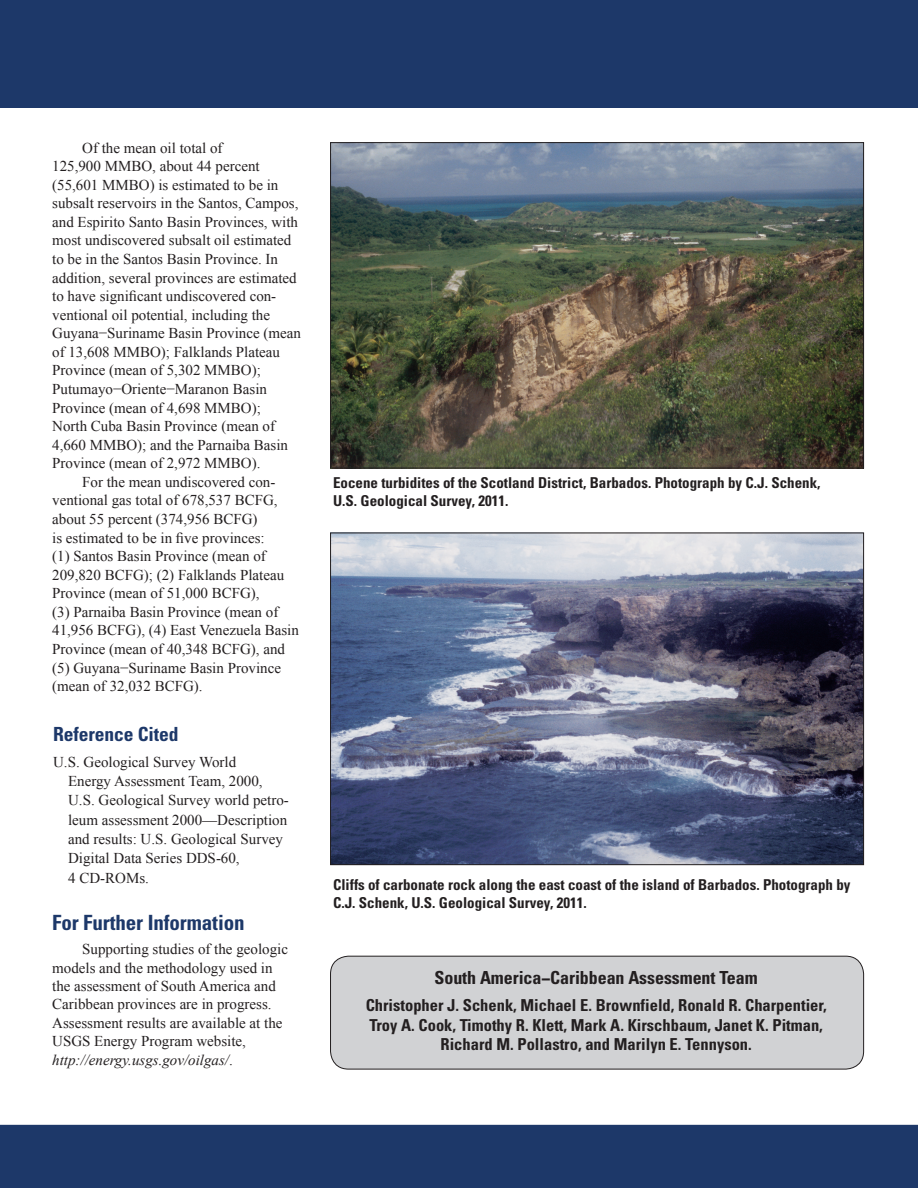
<style>
.page{position:relative;width:918px;height:1188px;background:#fff}
.page>*{position:absolute;margin:0;border:0;box-sizing:border-box;transform-origin:0 0}
.Heading_1{font:700 condensed 21px "Univers";letter-spacing:-.005em;color:#1d3869}
.Heading_1-2{font:700 condensed 19.5px "Univers";letter-spacing:-.005em;color:#1d3869}
.Heading_1-3{font:700 condensed 18px "Univers";letter-spacing:-.005em;color:#231f20}
.Body_Text_Indent_2{font:700 condensed 16.5px/19.5px "Univers";color:#231f20;text-align:center}
.Body_Text{font:15px/18.6px "Times New Roman";color:#231f20}
.FigureCaption{font:700 condensed 15px/18px "Univers";color:#231f20}
.Reference{font:15px/19.4px "Times New Roman";color:#231f20}
.s1{font-style:italic}
</style>
<div class="page">
<div style="left:331px;top:956px;width:533px;height:113px;background:#d1d2d4;border-radius:18px"></div>
<div style="left:330px;top:956px;width:534px;height:113px;border:1px solid #231f20;border-radius:18px"></div>
<div style="left:0;top:1125px;width:918px;height:63px;background:#1d3869"></div>
<div style="left:0;top:0;width:918px;height:108px;background:#1d3869"></div>
<img style="left:332px;top:535px;width:530px;height:328px">
<img style="left:332px;top:144px;width:530px;height:322px">
<p class="Body_Text" style="left:52px;top:138px;width:250px;text-indent:30px">Of the mean oil total of<br>125,900 MMBO, about 44 percent (55,601 MMBO) is estimated to be in subsalt reservoirs in the Santos, Campos, and Espirito Santo Basin Provinces, with most undiscovered subsalt oil estimated to be in the Santos Basin Province. In addition, several provinces are estimated to have significant undiscovered con&shy;ventional oil potential, including the Guyana−Suriname Basin Province (mean of 13,608 MMBO); Falklands Plateau Province (mean of 5,302 MMBO); Putumayo−Oriente−Maranon Basin Province (mean of 4,698 MMBO);<br>North Cuba Basin Province (mean of 4,660 MMBO); and the Parnaiba Basin Province (mean of 2,972 MMBO).</p>
<p class="Body_Text" style="left:52px;top:472px;width:248px;text-indent:30px">For the mean undiscovered con&shy;ventional gas total of 678,537 BCFG, about 55 percent (374,956 BCFG)<br>is estimated to be in five provinces:<br>(1) Santos Basin Province (mean of 209,820 BCFG); (2) Falklands Plateau Province (mean of 51,000 BCFG),<br>(3) Parnaiba Basin Province (mean of 41,956 BCFG), (4) East Venezuela Basin Province (mean of 40,348 BCFG), and (5) Guyana−Suriname Basin Province (mean of 32,032 BCFG).</p>
<p class="Heading_1-2" style="left:53px;top:722px;width:127px">Reference Cited</p>
<p class="Reference" style="left:68px;top:752px;width:222px;text-indent:-15px">U.S. Geological Survey World<br>Energy Assessment Team, 2000,<br>U.S. Geological Survey world petro&shy;leum assessment 2000—Description and results: U.S. Geological Survey<br>Digital Data Series DDS-60,<br>4 CD-ROMs.</p>
<p class="Heading_1" style="left:52px;top:909px;width:194px">For Further Information</p>
<p class="Body_Text" style="left:52px;top:940px;width:237px;text-indent:30px">Supporting studies of the geologic models and the methodology used in the assessment of South America and Caribbean provinces are in progress.<br>Assessment results are available at the USGS Energy Program website, <span class="s1">http://energy.usgs.gov/oilgas/</span>.</p>
<p class="FigureCaption" style="left:333px;top:473px;width:489px">Eocene turbidites of the Scotland District, Barbados. Photograph by C.J. Schenk,<br>U.S. Geological Survey, 2011.</p>
<p class="FigureCaption" style="left:333px;top:876px;width:519px">Cliffs of carbonate rock along the east coast of the island of Barbados. Photograph by<br>C.J. Schenk, U.S. Geological Survey, 2011.</p>
<p class="Heading_1-3" style="left:435px;top:967px;width:325px">South America−Caribbean Assessment Team</p>
<p class="Body_Text_Indent_2" style="left:366px;top:996px;width:462px">Christopher J. Schenk, Michael E. Brownfield, Ronald R. Charpentier,<br>Troy A. Cook, Timothy R. Klett, Mark A. Kirschbaum, Janet K. Pitman,<br>Richard M. Pollastro, and Marilyn E. Tennyson.</p>
</div>
